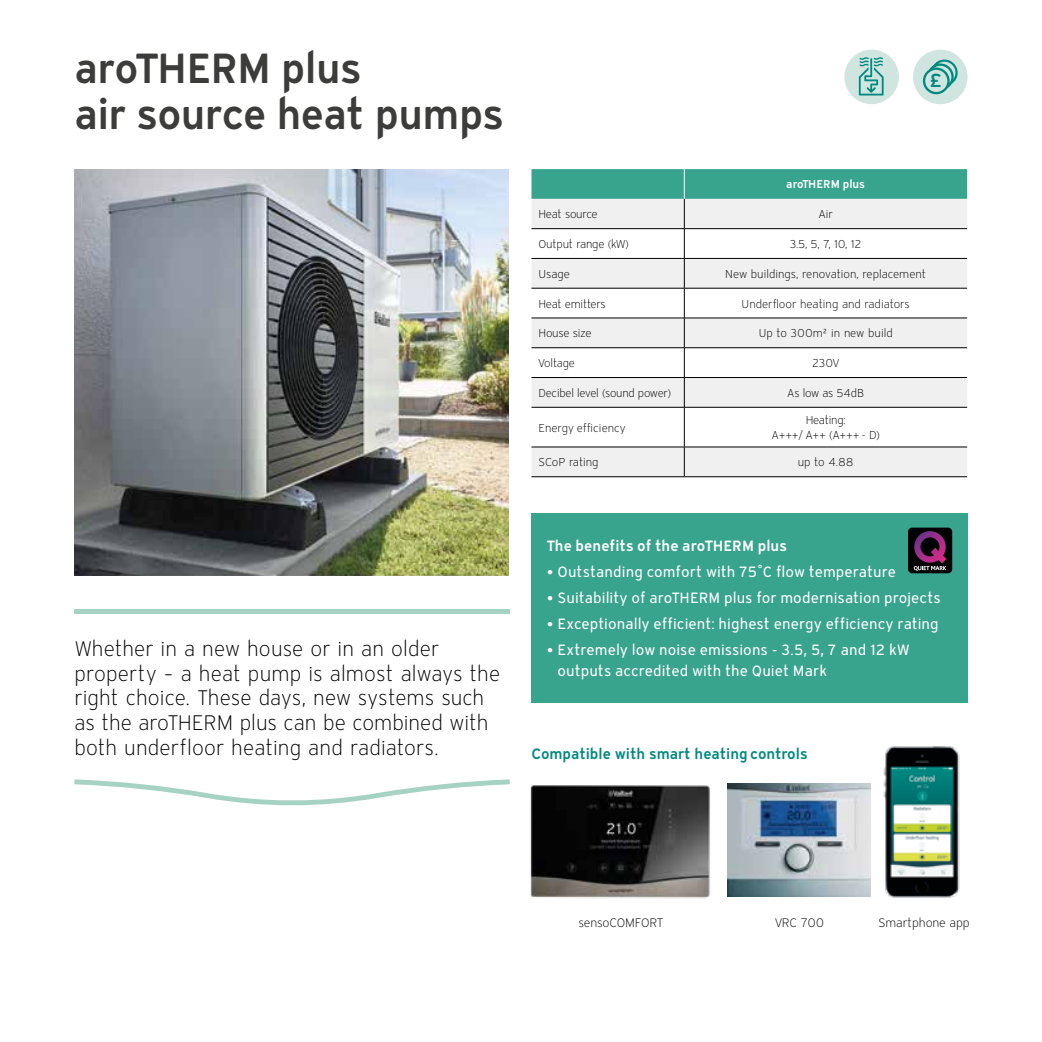
<style>
.page{position:relative;width:1042px;height:1042px;background:#fff}
.page>*{position:absolute;margin:0;border:0;box-sizing:border-box;transform-origin:0 0}
.t1{font:600 42px/45.5px "Vaillant 16";letter-spacing:-.015em;color:#3c3c3b}
.t2{font:300 21px/24.5px "Vaillant 16";letter-spacing:.005em;color:#000}
.t3{font:600 18.9px "Vaillant 16";color:#00897e}
.t4{font:14.88px/21px "Vaillant 16";letter-spacing:.005em;color:#fff}
.t5{font:600 14.88px "Vaillant 16";color:#00897e}
.t6{font:600 14.88px "Vaillant 16";letter-spacing:.005em;color:#fff}
.t7{font:300 12.25px "Vaillant 16";letter-spacing:-.01em;color:#000}
.t8{font:300 11.38px/14.9px "Vaillant 16";letter-spacing:-.02em;color:#000;text-align:center}
.t9{font:300 11.38px "Vaillant 16";color:#000}
.t10{font:600 11.38px "Vaillant 16";color:#fff}
</style>
<div class="page">
<img style="left:74px;top:169px;width:434px;height:407px">
<div style="left:532px;top:448px;width:435px;height:28px;background:#f0f0f0"></div>
<svg style="left:531px;top:408px;width:436px;height:39px"></svg>
<svg style="left:531px;top:289px;width:436px;height:29px"></svg>
<hr style="left:531px;top:288px;width:153px;height:1px;background:#000">
<hr style="left:531px;top:407px;width:153px;height:1px;background:#000">
<hr style="left:531px;top:447px;width:153px;height:1px;background:#000">
<hr style="left:531px;top:476px;width:153px;height:1px;background:#000">
<hr style="left:684px;top:288px;width:283px;height:1px;background:#000">
<hr style="left:684px;top:288px;width:1px;height:30px;background:#000">
<svg style="left:531px;top:318px;width:436px;height:89px"></svg>
<hr style="left:684px;top:407px;width:283px;height:1px;background:#000">
<hr style="left:684px;top:407px;width:1px;height:40px;background:#000">
<hr style="left:684px;top:447px;width:283px;height:1px;background:#000">
<svg style="left:684px;top:447px;width:1px;height:29px"></svg>
<hr style="left:684px;top:476px;width:283px;height:1px;background:#000">
<svg style="left:531px;top:169px;width:436px;height:119px"></svg>
<hr style="left:531px;top:228px;width:153px;height:1px;background:#000">
<hr style="left:684px;top:228px;width:283px;height:1px;background:#000">
<div style="left:531px;top:513px;width:436px;height:189px;background:#39a48e"></div>
<svg style="left:74px;top:779px;width:436px;height:27px"></svg>
<div style="left:74px;top:609px;width:436px;height:5px;background:#a6d2c4"></div>
<div style="left:913px;top:50px;width:54px;height:54px;background:#d0e5e0;border-radius:50%"></div>
<svg style="left:923px;top:60px;width:34px;height:34px"></svg>
<svg style="left:844px;top:50px;width:55px;height:54px"></svg>
<svg style="left:859px;top:57px;width:24px;height:38px"></svg>
<div style="left:908px;top:527px;width:44px;height:46px;background:#010203;border-radius:4px"></div>
<svg style="left:914px;top:531px;width:32px;height:40px"></svg>
<img style="left:530px;top:785px;width:180px;height:114px">
<img style="left:727px;top:783px;width:143px;height:113px">
<img style="left:883px;top:746px;width:77px;height:152px">
<h1 class="t1" style="left:74px;top:44px;width:431px">aroTHERM plus<br>air source heat pumps</h1>
<h2 class="t2" style="left:74px;top:636px;width:427px">Whether in a new house or in an older property – a heat pump is almost always the right choice. These days, new systems such as the aroTHERM plus can be combined with both underfloor heating and radiators.</h2>
<p class="t10" style="left:786px;top:177px;width:80px">aroTHERM plus</p>
<p class="t3" style="left:929px;top:67px;width:14px">£</p>
<p class="t8" style="left:538px;top:207px;width:61px">Heat source</p>
<p class="t8" style="left:818px;top:207px;width:16px">Air</p>
<p class="t8" style="left:538px;top:236px;width:92px">Output range (kW)</p>
<p class="t8" style="left:790px;top:236px;width:73px">3.5, 5, 7, 10, 12</p>
<p class="t8" style="left:538px;top:266px;width:33px">Usage</p>
<p class="t8" style="left:725px;top:266px;width:202px">New buildings, renovation, replacement</p>
<p class="t8" style="left:538px;top:296px;width:69px">Heat emitters</p>
<p class="t9" style="left:741px;top:296px;width:170px">Underfloor heating and radiators</p>
<p class="t8" style="left:538px;top:326px;width:55px">House size</p>
<p class="t9" style="left:759px;top:326px;width:136px">Up to 300m² in new build</p>
<p class="t8" style="left:538px;top:355px;width:38px">Voltage</p>
<p class="t8" style="left:812px;top:355px;width:28px">230V</p>
<p class="t8" style="left:538px;top:385px;width:134px">Decibel level (sound power)</p>
<p class="t8" style="left:787px;top:385px;width:78px">As low as 54dB</p>
<p class="t8" style="left:538px;top:420px;width:89px">Energy efficiency</p>
<p class="t8" style="left:771px;top:412px;width:110px">Heating:<br>A+++/ A++ (A+++ - D)</p>
<p class="t8" style="left:538px;top:455px;width:62px">SCoP rating</p>
<p class="t8" style="left:798px;top:455px;width:57px">up to 4.88</p>
<p class="t6" style="left:546px;top:536px;width:242px">The benefits of the aroTHERM plus</p>
<p class="t4" style="left:546px;top:561px;width:351px">• Outstanding comfort with 75˚C flow temperature</p>
<p class="t4" style="left:546px;top:587px;width:396px">• Suitability of aroTHERM plus for modernisation projects</p>
<p class="t4" style="left:546px;top:613px;width:394px">• Exceptionally efficient: highest energy efficiency rating</p>
<p class="t4" style="left:557px;top:639px;width:353px;text-indent:-11px">• Extremely low noise emissions - 3.5, 5, 7 and 12 kW outputs accredited with the Quiet Mark</p>
<p class="t5" style="left:531px;top:743px;width:278px">Compatible with smart heating controls</p>
<p class="t7" style="left:578px;top:914px;width:86px">sensoCOMFORT</p>
<p class="t7" style="left:775px;top:914px;width:50px">VRC 700</p>
<p class="t7" style="left:878px;top:914px;width:93px">Smartphone app</p>
</div>
